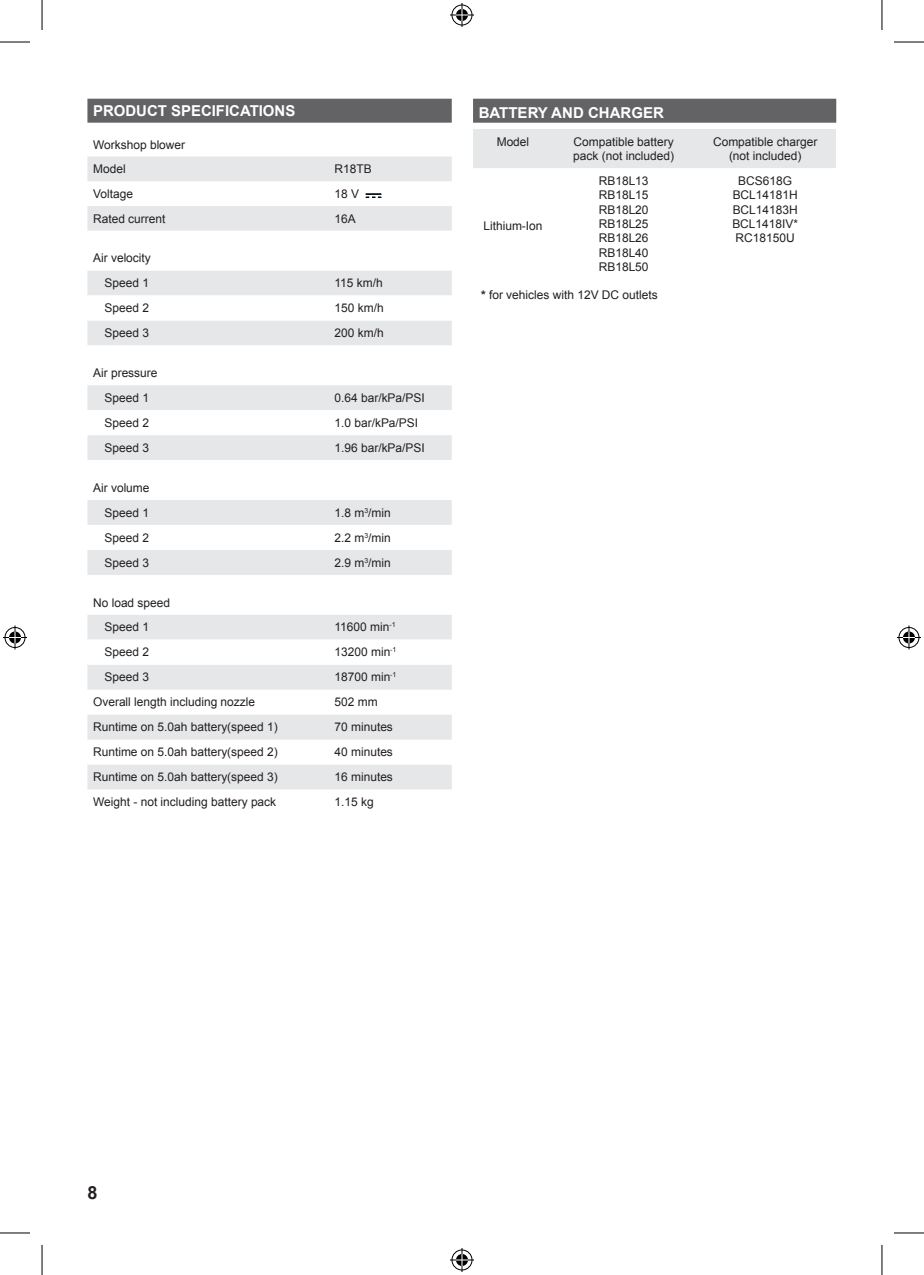
<style>
.page{position:relative;width:924px;height:1275px;background:#fff}
.page>*{position:absolute;margin:0;border:0;box-sizing:border-box;transform-origin:0 0}
.t1{font:700 18px "Arial";color:#231f20}
.Heading_-_All_Caps{font:700 15px "Arial";color:#fff}
.Table_Text_-_Smaller{font:12px/14.4px "Arial";color:#231f20}
.s1{font-weight:700}
</style>
<div class="page">
<div style="left:473px;top:99px;width:362px;height:24px;background:#636366"></div>
<div style="left:473px;top:129px;width:362px;height:39px;background:#e6e7e9"></div>
<div style="left:87px;top:99px;width:364px;height:24px;background:#636366"></div>
<svg style="left:87px;top:271px;width:364px;height:519px"></svg>
<svg style="left:87px;top:156px;width:364px;height:75px"></svg>
<hr style="left:0;top:42px;width:30px;height:1px;background:#000">
<hr style="left:893px;top:42px;width:30px;height:1px;background:#000">
<hr style="left:0;top:1232px;width:30px;height:1px;background:#000">
<hr style="left:893px;top:1232px;width:30px;height:1px;background:#000">
<hr style="left:42px;top:0;width:1px;height:30px;background:#000">
<hr style="left:42px;top:1245px;width:1px;height:30px;background:#000">
<hr style="left:881px;top:0;width:1px;height:30px;background:#000">
<hr style="left:881px;top:1245px;width:1px;height:30px;background:#000">
<svg style="left:450px;top:3px;width:24px;height:24px"></svg>
<svg style="left:450px;top:1248px;width:24px;height:24px"></svg>
<svg style="left:3px;top:625px;width:24px;height:24px"></svg>
<svg style="left:897px;top:625px;width:23px;height:24px"></svg>
<p class="Heading_-_All_Caps" style="left:93px;top:100px;width:204px">PRODUCT SPECIFICATIONS</p>
<p class="Table_Text_-_Smaller" style="left:93px;top:137px;width:94px">Workshop blower</p>
<p class="Table_Text_-_Smaller" style="left:93px;top:162px;width:34px">Model</p>
<p class="Table_Text_-_Smaller" style="left:334px;top:162px;width:39px">R18TB</p>
<p class="Table_Text_-_Smaller" style="left:93px;top:187px;width:41px">Voltage</p>
<p class="Table_Text_-_Smaller" style="left:334px;top:187px;width:26px">18 V</p>
<p class="Table_Text_-_Smaller" style="left:93px;top:211px;width:74px">Rated current</p>
<p class="Table_Text_-_Smaller" style="left:334px;top:211px;width:23px">16A</p>
<p class="Table_Text_-_Smaller" style="left:93px;top:251px;width:59px">Air velocity</p>
<p class="Table_Text_-_Smaller" style="left:104px;top:276px;width:46px">Speed 1</p>
<p class="Table_Text_-_Smaller" style="left:334px;top:276px;width:50px">115 km/h</p>
<p class="Table_Text_-_Smaller" style="left:104px;top:301px;width:46px">Speed 2</p>
<p class="Table_Text_-_Smaller" style="left:334px;top:301px;width:51px">150 km/h</p>
<p class="Table_Text_-_Smaller" style="left:104px;top:326px;width:46px">Speed 3</p>
<p class="Table_Text_-_Smaller" style="left:334px;top:326px;width:51px">200 km/h</p>
<p class="Table_Text_-_Smaller" style="left:93px;top:366px;width:66px">Air pressure</p>
<p class="Table_Text_-_Smaller" style="left:104px;top:390px;width:46px">Speed 1</p>
<p class="Table_Text_-_Smaller" style="left:334px;top:390px;width:92px">0.64 bar/kPa/PSI</p>
<p class="Table_Text_-_Smaller" style="left:104px;top:415px;width:46px">Speed 2</p>
<p class="Table_Text_-_Smaller" style="left:334px;top:415px;width:85px">1.0 bar/kPa/PSI</p>
<p class="Table_Text_-_Smaller" style="left:104px;top:440px;width:46px">Speed 3</p>
<p class="Table_Text_-_Smaller" style="left:334px;top:440px;width:92px">1.96 bar/kPa/PSI</p>
<p class="Table_Text_-_Smaller" style="left:93px;top:480px;width:58px">Air volume</p>
<p class="Table_Text_-_Smaller" style="left:104px;top:505px;width:46px">Speed 1</p>
<p class="Table_Text_-_Smaller" style="left:334px;top:505px;width:58px">1.8 m<sup>3</sup>/min</p>
<p class="Table_Text_-_Smaller" style="left:104px;top:530px;width:46px">Speed 2</p>
<p class="Table_Text_-_Smaller" style="left:334px;top:530px;width:58px">2.2 m<sup>3</sup>/min</p>
<p class="Table_Text_-_Smaller" style="left:104px;top:555px;width:46px">Speed 3</p>
<p class="Table_Text_-_Smaller" style="left:334px;top:555px;width:58px">2.9 m<sup>3</sup>/min</p>
<p class="Table_Text_-_Smaller" style="left:93px;top:595px;width:78px">No load speed</p>
<p class="Table_Text_-_Smaller" style="left:104px;top:620px;width:46px">Speed 1</p>
<p class="Table_Text_-_Smaller" style="left:334px;top:620px;width:63px">11600 min<sup>-1</sup></p>
<p class="Table_Text_-_Smaller" style="left:104px;top:645px;width:46px">Speed 2</p>
<p class="Table_Text_-_Smaller" style="left:334px;top:645px;width:63px">13200 min<sup>-1</sup></p>
<p class="Table_Text_-_Smaller" style="left:104px;top:670px;width:46px">Speed 3</p>
<p class="Table_Text_-_Smaller" style="left:334px;top:670px;width:63px">18700 min<sup>-1</sup></p>
<p class="Table_Text_-_Smaller" style="left:93px;top:695px;width:163px">Overall length including nozzle</p>
<p class="Table_Text_-_Smaller" style="left:334px;top:695px;width:45px">502 mm</p>
<p class="Table_Text_-_Smaller" style="left:93px;top:720px;width:186px">Runtime on 5.0ah battery(speed 1)</p>
<p class="Table_Text_-_Smaller" style="left:334px;top:720px;width:60px">70 minutes</p>
<p class="Table_Text_-_Smaller" style="left:93px;top:745px;width:186px">Runtime on 5.0ah battery(speed 2)</p>
<p class="Table_Text_-_Smaller" style="left:334px;top:745px;width:60px">40 minutes</p>
<p class="Table_Text_-_Smaller" style="left:93px;top:770px;width:186px">Runtime on 5.0ah battery(speed 3)</p>
<p class="Table_Text_-_Smaller" style="left:334px;top:770px;width:60px">16 minutes</p>
<p class="Table_Text_-_Smaller" style="left:93px;top:795px;width:184px">Weight - not including battery pack</p>
<p class="Table_Text_-_Smaller" style="left:334px;top:795px;width:41px">1.15 kg</p>
<p class="Heading_-_All_Caps" style="left:478px;top:102px;width:186px">BATTERY AND CHARGER</p>
<p class="Table_Text_-_Smaller" style="left:496px;top:134px;width:34px">Model</p>
<p class="Table_Text_-_Smaller" style="left:573px;top:134px;width:102px">Compatible battery pack (not included)</p>
<p class="Table_Text_-_Smaller" style="left:712px;top:134px;width:106px">Compatible charger</p>
<p class="Table_Text_-_Smaller" style="left:728px;top:149px;width:74px">(not included)</p>
<p class="Table_Text_-_Smaller" style="left:483px;top:218px;width:61px">Lithium-Ion</p>
<p class="Table_Text_-_Smaller" style="left:598px;top:174px;width:51px">RB18L13</p>
<p class="Table_Text_-_Smaller" style="left:598px;top:188px;width:51px">RB18L15</p>
<p class="Table_Text_-_Smaller" style="left:598px;top:202px;width:51px">RB18L20</p>
<p class="Table_Text_-_Smaller" style="left:598px;top:217px;width:51px">RB18L25</p>
<p class="Table_Text_-_Smaller" style="left:598px;top:231px;width:51px">RB18L26</p>
<p class="Table_Text_-_Smaller" style="left:598px;top:245px;width:51px">RB18L40</p>
<p class="Table_Text_-_Smaller" style="left:598px;top:260px;width:51px">RB18L50</p>
<p class="Table_Text_-_Smaller" style="left:481px;top:288px;width:178px"><span class="s1">*</span> for vehicles with 12V DC outlets</p>
<p class="Table_Text_-_Smaller" style="left:738px;top:174px;width:55px">BCS618G</p>
<p class="Table_Text_-_Smaller" style="left:732px;top:188px;width:67px">BCL14181H</p>
<p class="Table_Text_-_Smaller" style="left:732px;top:202px;width:67px">BCL14183H</p>
<p class="Table_Text_-_Smaller" style="left:732px;top:217px;width:67px">BCL1418IV*</p>
<p class="Table_Text_-_Smaller" style="left:735px;top:231px;width:61px">RC18150U</p>
<h1 class="t1" style="left:87px;top:1180px;width:12px">8</h1>
</div>
